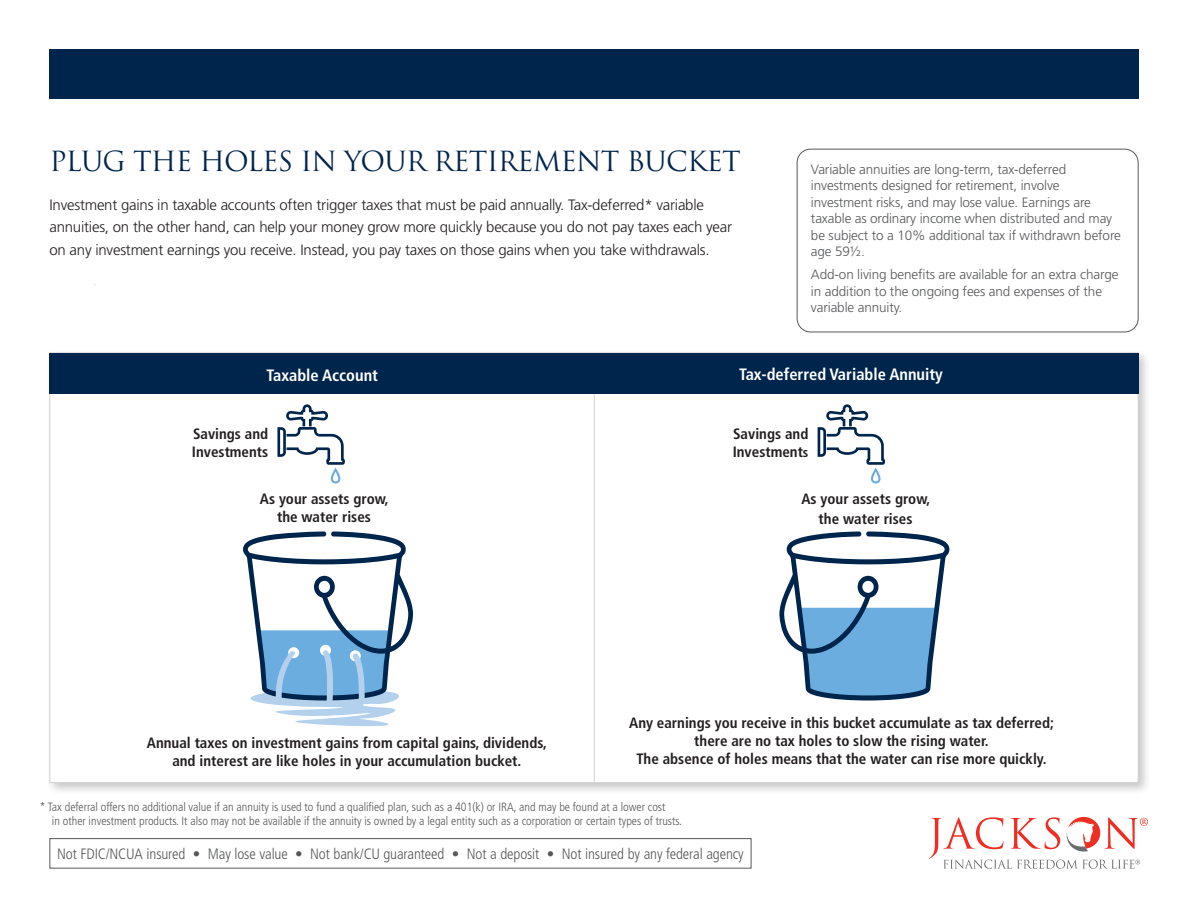
<style>
.page{position:relative;width:1188px;height:918px;background:#fff}
.page>*{position:absolute;margin:0;border:0;box-sizing:border-box;transform-origin:0 0}
.JACKSON_heading{font:27px "Trajan";letter-spacing:-.03em;color:#00254c}
.t1{font:700 condensed 16.5px "Frutiger";color:#fff}
.t2{font:700 condensed 15px/18px "Frutiger";color:#231f20;text-align:center}
.JACKSON_body_text{font:300 15px/22.5px "Frutiger";letter-spacing:-.015em;color:#231f20}
.t3{font:300 condensed 15px "Frutiger";letter-spacing:-.01em;color:#57585a}
.t4{font:300 13.5px/16.5px "Frutiger";letter-spacing:-.01em;color:#57585a}
.t5{font:300 condensed 12px/13.5px "Frutiger";color:#57585a}
.s1{font-size:13.5px}
</style>
<div class="page">
<div style="left:46px;top:349px;width:1106px;height:447px;background:#231f20;opacity:.25"></div>
<div style="left:49px;top:352px;width:1090px;height:431px;background:#fff;border:1px solid #d1d2d4"></div>
<div style="left:49px;top:50px;width:1090px;height:49px;background:#00254c"></div>
<svg style="left:929px;top:817px;width:219px;height:52px"></svg>
<div style="left:49px;top:838px;width:702px;height:31px;border:1px solid #57585a"></div>
<div style="left:797px;top:149px;width:342px;height:183px;border:1px solid #57585a;border-radius:14px"></div>
<svg style="left:277px;top:404px;width:68px;height:80px"></svg>
<hr style="left:594px;top:394px;width:1px;height:389px;background:#d1d2d4">
<div style="left:49px;top:353px;width:1090px;height:41px;background:#00254c"></div>
<svg style="left:818px;top:404px;width:67px;height:80px"></svg>
<svg style="left:779px;top:531px;width:170px;height:170px"></svg>
<svg style="left:243px;top:531px;width:170px;height:196px"></svg>
<p class="JACKSON_heading" style="left:49px;top:145px;width:693px">PLUG THE HOLES IN YOUR RETIREMENT BUCKET</p>
<p class="JACKSON_body_text" style="left:49px;top:193px;width:684px">Investment gains in taxable accounts often trigger taxes that must be paid annually. Tax-deferred* variable annuities, on the other hand, can help your money grow more quickly because you do not pay taxes each year on any investment earnings you receive. Instead, you pay taxes on those gains when you take withdrawals.</p>
<p class="t4" style="left:811px;top:161px;width:311px">Variable annuities are long-term, tax-deferred investments designed for retirement, involve investment risks, and may lose value. Earnings are taxable as ordinary income when distributed and may be subject to a 10% additional tax if withdrawn before age 59½.</p>
<p class="t4" style="left:811px;top:266px;width:309px">Add-on living benefits are available for an extra charge in addition to the ongoing fees and expenses of the variable annuity.</p>
<p class="t1" style="left:267px;top:366px;width:113px">Taxable Account</p>
<p class="t1" style="left:739px;top:365px;width:205px">Tax-deferred Variable Annuity</p>
<p class="t2" style="left:192px;top:425px;width:78px;text-align:left">Savings and<br>Investments</p>
<p class="t2" style="left:260px;top:490px;width:130px">As your assets grow, the water rises</p>
<p class="t2" style="left:147px;top:734px;width:402px">Annual taxes on investment gains from capital gains, dividends, and interest are like holes in your accumulation bucket.</p>
<p class="t2" style="left:733px;top:425px;width:77px;text-align:left">Savings and<br>Investment<span class="s1">s</span></p>
<p class="t2" style="left:801px;top:489px;width:130px;line-height:19.5px">As your assets grow, the water rises</p>
<p class="t2" style="left:629px;top:714px;width:426px">Any earnings you receive in this bucket accumulate as tax deferred; there are no tax holes to slow the rising water.<br>The absence of holes means that the water can rise more quickly.</p>
<p class="t5" style="left:52px;top:801px;width:632px;text-indent:-12px">* Tax deferral offers no additional value if an annuity is used to fund a qualified plan, such as a 401(k) or IRA, and may be found at a lower cost<br>in other investment products. It also may not be available if the annuity is owned by a legal entity such as a corporation or certain types of trusts.</p>
<p class="t3" style="left:57px;top:845px;width:688px">Not FDIC/NCUA insured • May lose value • Not bank/CU guaranteed • Not a deposit • Not insured by any federal agency</p>
</div>
